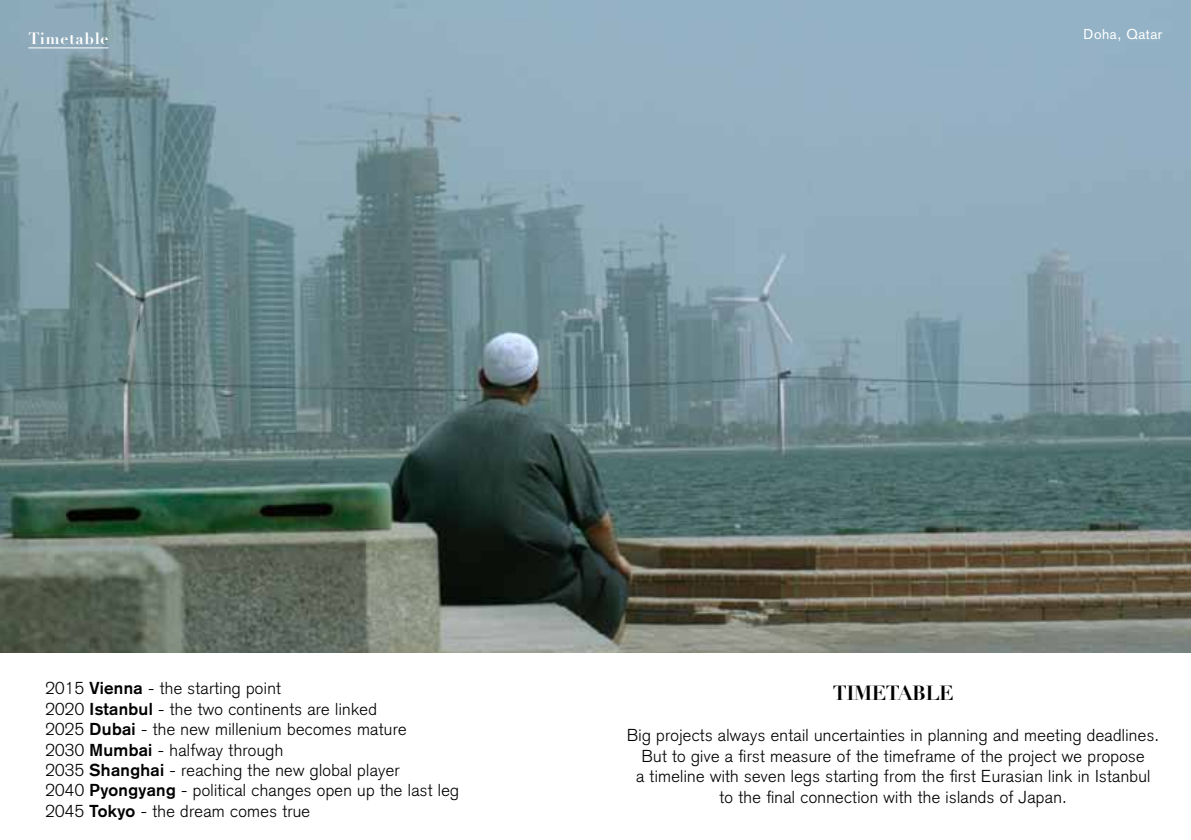
<style>
.page{position:relative;width:1191px;height:840px;background:#fff}
.page>*{position:absolute;margin:0;border:0;box-sizing:border-box;transform-origin:0 0}
.t1{font:700 20px "Didot";letter-spacing:-.03em;color:#000}
.t2{font:300 17px/20.4px "Akzidenz Grotesk";letter-spacing:.02em;color:#000;text-align:center}
.t3{font:700 16px "Didot";letter-spacing:.04em;color:#fff}
.t4{font:14px "Akzidenz Grotesk";letter-spacing:.04em;color:#fff}
.s1{font-weight:700}
</style>
<div class="page">
<img style="left:0;top:0;width:1191px;height:652px">
<hr style="left:28px;top:47px;width:80px;height:1px;background:#fff">
<p class="t3" style="left:28px;top:28px;width:82px">Timetable</p>
<p class="t4" style="left:1083px;top:26px;width:80px">Doha, Qatar</p>
<p class="t2" style="left:45px;top:677px;width:415px;text-align:left">2015 <span class="s1">Vienna</span> - the starting point<br>2020 <span class="s1">Istanbul</span> - the two continents are linked<br>2025 <span class="s1">Dubai</span> - the new millenium becomes mature<br>2030 <span class="s1">Mumbai</span> - halfway through<br>2035 <span class="s1">Shanghai</span> - reaching the new global player<br>2040 <span class="s1">Pyongyang</span> - political changes open up the last leg 2045 <span class="s1">Tokyo</span> - the dream comes true</p>
<p class="t1" style="left:833px;top:680px;width:107px">TimeTABLE</p>
<p class="t2" style="left:627px;top:724px;width:533px">Big projects always entail uncertainties in planning and meeting deadlines.<br>But to give a first measure of the timeframe of the project we propose<br>a timeline with seven legs starting from the first Eurasian link in Istanbul to the final connection with the islands of Japan.</p>
</div>
